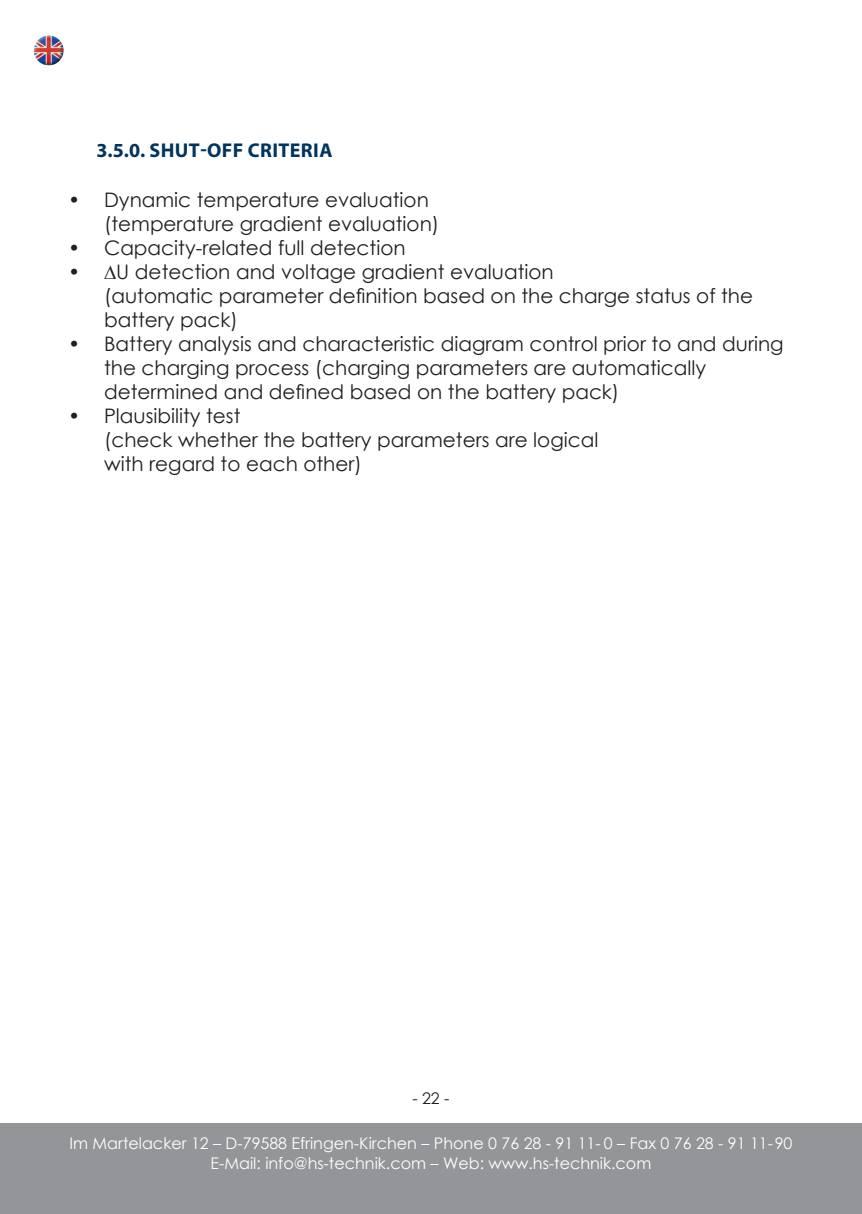
<style>
.page{position:relative;width:862px;height:1214px;background:#fff}
.page>*{position:absolute;margin:0;border:0;box-sizing:border-box;transform-origin:0 0}
.t1{font:20px/24px "Century Gothic";color:#231f20}
.t2{font:700 20px "Myriad Pro";letter-spacing:.02em;color:#00345e}
.t3{font:16px/20px "Century Gothic";color:#fff;text-align:center}
.t4{font:16px "Century Gothic";color:#231f20}
</style>
<div class="page">
<div style="left:0;top:1123px;width:862px;height:90px;background:#939598"></div>
<img style="left:33px;top:35px;width:31px;height:31px">
<p class="t2" style="left:96px;top:137px;width:237px">3.5.0. SHUT-OFF CRITERIA</p>
<p class="t1" style="left:104px;top:188px;width:337px;text-indent:-36px">• Dynamic temperature evaluation (temperature gradient evaluation)</p>
<p class="t1" style="left:68px;top:236px;width:339px">• Capacity-related full detection</p>
<p class="t1" style="left:104px;top:260px;width:650px;text-indent:-36px">• ∆U detection and voltage gradient evaluation<br>(automatic parameter definition based on the charge status of the battery pack)</p>
<p class="t1" style="left:104px;top:332px;width:681px;text-indent:-36px">• Battery analysis and characteristic diagram control prior to and during the charging process (charging parameters are automatically determined and defined based on the battery pack)</p>
<p class="t1" style="left:104px;top:404px;width:496px;text-indent:-36px">• Plausibility test<br>(check whether the battery parameters are logical with regard to each other)</p>
<p class="t4" style="left:412px;top:1087px;width:39px">- 22 -</p>
<p class="t3" style="left:69px;top:1132px;width:724px">Im Martelacker 12 – D-79588 Efringen-Kirchen – Phone 0 76 28 - 91 11- 0 – Fax 0 76 28 - 91 11-90<br>E-Mail: info@hs-technik.com – Web: www.hs-technik.com</p>
</div>
